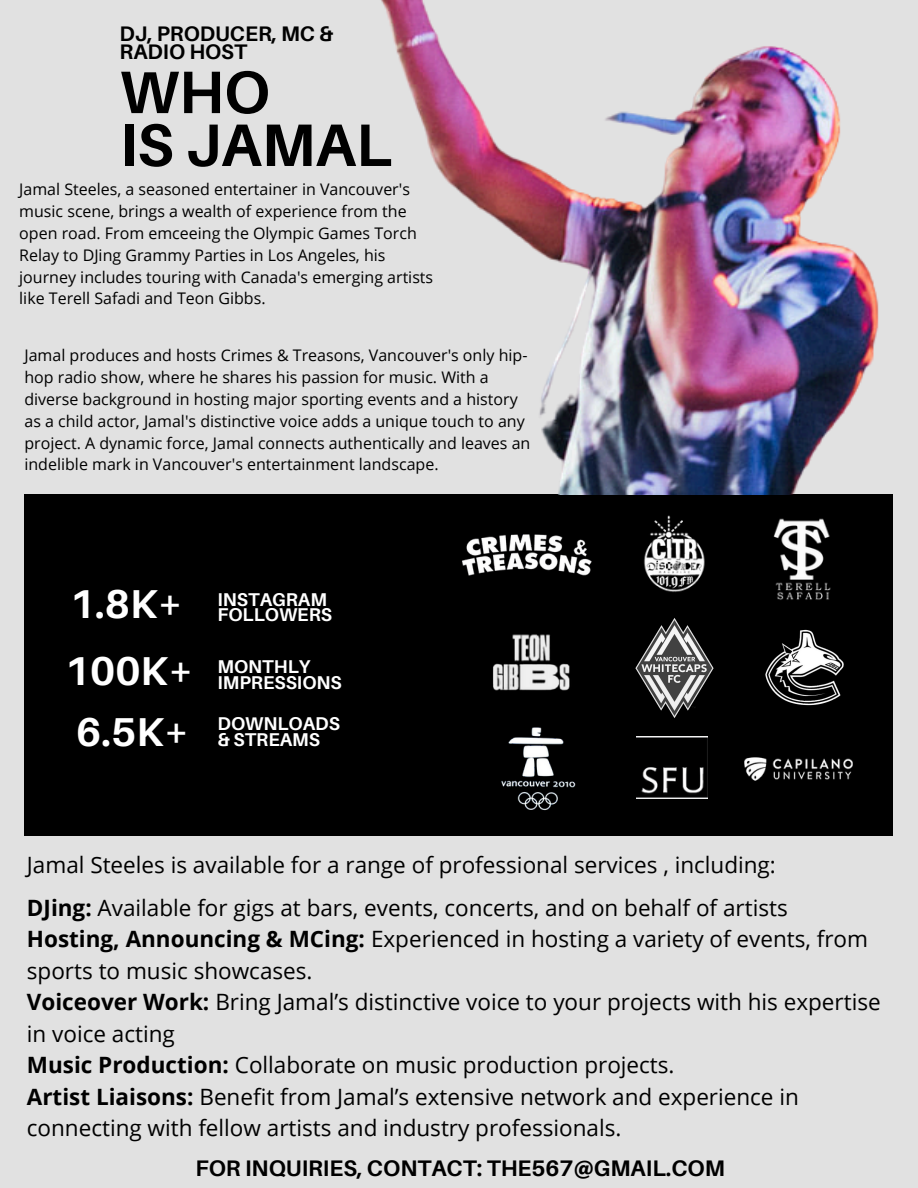
<style>
.page{position:relative;width:918px;height:1188px;background:#e1e1e1}
.page>*{position:absolute;margin:0;border:0;box-sizing:border-box;transform-origin:0 0}
.t1{font:700 60px/52.8px "Aileron";color:#000}
.t2{font:700 40.35px "Aileron";color:#fff}
.t3{font:22.5px/31.5px "Open Sans";color:#000}
.t4{font:700 22.5px "Aileron";color:#000}
.t5{font:700 21px/18px "Aileron";color:#000}
.t6{font:700 18.45px/15.9px "Aileron";color:#fff}
.t7{font:16.05px/21.8px "Open Sans";color:#000}
.s1{font-weight:700}
</style>
<div class="page">
<div style="left:24px;top:494px;width:869px;height:342px;background:#000"></div>
<img style="left:381px;top:0;width:498px;height:494px">
<img style="left:462px;top:534px;width:130px;height:42px">
<img style="left:644px;top:515px;width:61px;height:77px">
<img style="left:774px;top:518px;width:57px;height:82px">
<img style="left:493px;top:634px;width:77px;height:57px">
<img style="left:635px;top:618px;width:79px;height:100px">
<img style="left:765px;top:629px;width:79px;height:77px">
<img style="left:501px;top:727px;width:75px;height:84px">
<img style="left:636px;top:737px;width:71px;height:61px">
<img style="left:745px;top:757px;width:108px;height:24px">
<p class="t5" style="left:120px;top:24px;width:215px">DJ, PRODUCER, MC &amp;<br>RADIO HOST</p>
<h5 class="t1" style="left:120px;top:65px;width:274px">WHO<br>IS JAMAL</h5>
<p class="t7" style="left:19px;top:178px;width:415px">Jamal Steeles, a seasoned entertainer in Vancouver's music scene, brings a wealth of experience from the open road. From emceeing the Olympic Games Torch Relay to DJing Grammy Parties in Los Angeles, his journey includes touring with Canada's emerging artists like Terell Safadi and Teon Gibbs.</p>
<p class="t7" style="left:24px;top:344px;width:507px">Jamal produces and hosts Crimes &amp; Treasons, Vancouver's only hip&shy;hop radio show, where he shares his passion for music. With a diverse background in hosting major sporting events and a history as a child actor, Jamal's distinctive voice adds a unique touch to any project. A dynamic force, Jamal connects authentically and leaves an indelible mark in Vancouver's entertainment landscape.</p>
<p class="t2" style="left:70px;top:579px;width:115px">1.8K+</p>
<p class="t2" style="left:65px;top:646px;width:130px">100K+</p>
<p class="t2" style="left:76px;top:707px;width:115px">6.5K+</p>
<p class="t6" style="left:217px;top:591px;width:116px">INSTAGRAM<br>FOLLOWERS</p>
<p class="t6" style="left:217px;top:658px;width:126px">MONTHLY<br>IMPRESSIONS</p>
<h4 class="t6" style="left:217px;top:715px;width:124px">DOWNLOADS &amp; STREAMS</h4>
<h4 class="t3" style="left:27px;top:848px;width:751px">Jamal Steeles is available for a range of professional services , including:</h4>
<h3 class="t3" style="left:27px;top:891px;width:855px"><span class="s1">DJing:</span> Available for gigs at bars, events, concerts, and on behalf of artists <span class="s1">Hosting, Announcing &amp; MCing:</span> Experienced in hosting a variety of events, from sports to music showcases.<br><span class="s1">Voiceover Work:</span> Bring Jamal’s distinctive voice to your projects with his expertise in voice acting<br><span class="s1">Music Production:</span> Collaborate on music production projects.<br><span class="s1">Artist Liaisons:</span> Benefit from Jamal’s extensive network and experience in connecting with fellow artists and industry professionals.</h3>
<p class="t4" style="left:195px;top:1154px;width:531px">FOR INQUIRIES, CONTACT: THE567@GMAIL.COM</p>
</div>
